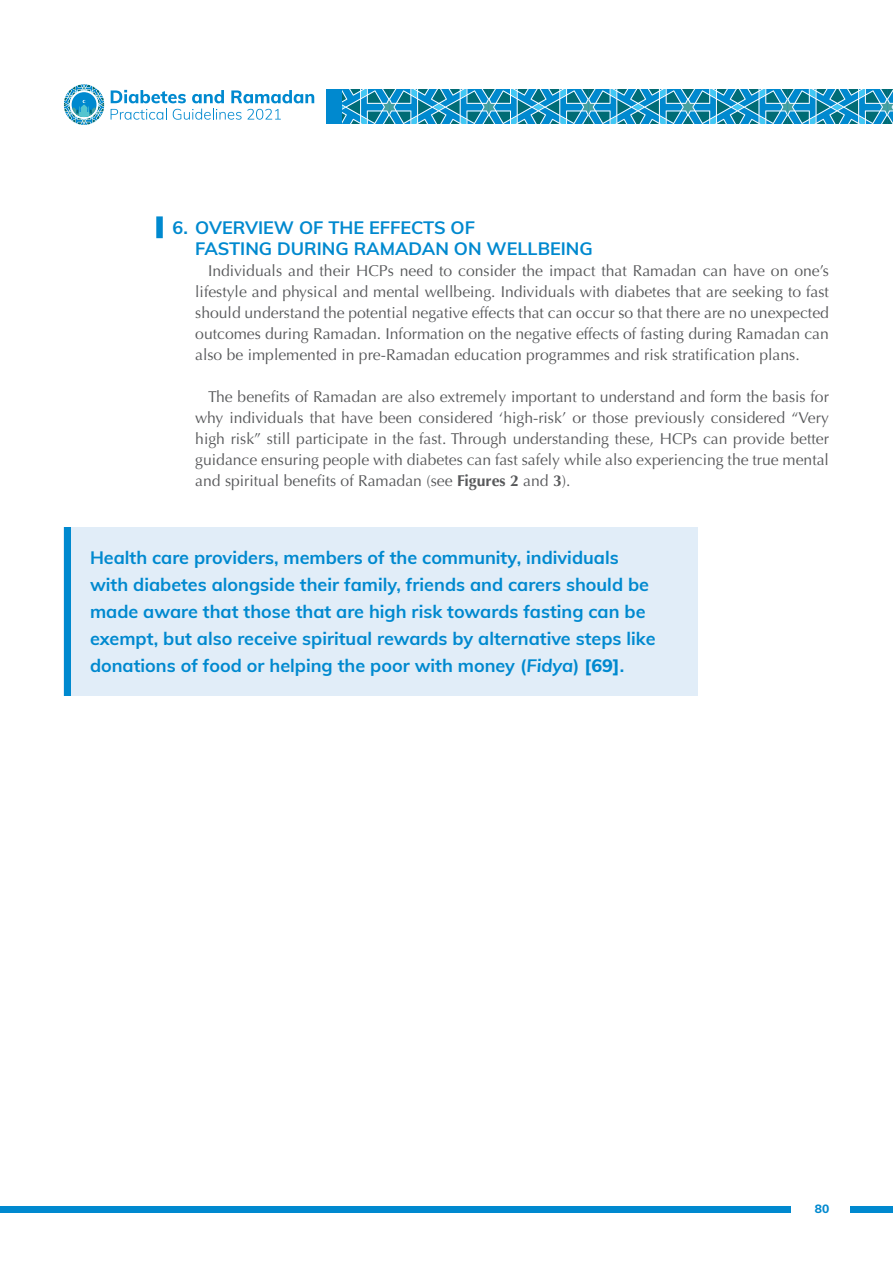
<style>
.page{position:relative;width:893px;height:1263px;background:#fff}
.page>*{position:absolute;margin:0;border:0;box-sizing:border-box;transform-origin:0 0}
.HL_Box_Text_2{font:700 18px/27px "Muli";color:#0089cf}
.t1{font:15.75px/21px "Optima";color:#57585a;text-align:justify}
.t2{font:800 12px "Muli";color:#0089cf}
.s1{font-weight:900;font-size:21px}
.s2{font-weight:700}
.s3{font-style:italic}
.s4{font-weight:800}
</style>
<div class="page">
<div style="left:326px;top:89px;width:567px;height:34px;background:#0089cf"></div>
<div style="left:0;top:1206px;width:790px;height:7px;background:#0089cf"></div>
<div style="left:850px;top:1206px;width:43px;height:7px;background:#0089cf"></div>
<svg style="left:342px;top:89px;width:551px;height:34px"></svg>
<svg style="left:64px;top:84px;width:40px;height:41px"></svg>
<svg style="left:111px;top:109px;width:56px;height:11px"></svg>
<svg style="left:173px;top:109px;width:108px;height:11px"></svg>
<svg style="left:111px;top:90px;width:75px;height:13px"></svg>
<svg style="left:192px;top:90px;width:32px;height:13px"></svg>
<svg style="left:231px;top:90px;width:83px;height:13px"></svg>
<div style="left:64px;top:527px;width:634px;height:168px;background:#e1edf8"></div>
<div style="left:64px;top:527px;width:7px;height:168px;background:#0089cf"></div>
<p class="HL_Box_Text_2" style="left:195px;top:216px;width:399px;line-height:21px;text-indent:-39px"><span class="s1">|</span> 6. OVERVIEW OF THE EFFECTS OF<br>FASTING DURING RAMADAN ON WELLBEING</p>
<p class="t1" style="left:195px;top:260px;width:635px;text-indent:13px">Individuals and their HCPs need to consider the impact that Ramadan can have on one’s lifestyle and physical and mental wellbeing. Individuals with diabetes that are seeking to fast should understand the potential negative effects that can occur so that there are no unexpected outcomes during Ramadan. Information on the negative effects of fasting during Ramadan can also be implemented in pre-Ramadan education programmes and risk stratification plans.</p>
<p class="t1" style="left:195px;top:386px;width:635px;text-indent:13px">The benefits of Ramadan are also extremely important to understand and form the basis for why individuals that have been considered ‘high-risk’ or those previously considered “Very high risk” still participate in the fast. Through understanding these, HCPs can provide better guidance ensuring people with diabetes can fast safely while also experiencing the true mental and spiritual benefits of Ramadan (see <span class="s2">Figures 2</span> and <span class="s2">3</span>).</p>
<p class="HL_Box_Text_2" style="left:90px;top:543px;width:567px">Health care providers, members of the community, individuals with diabetes alongside their family, friends and carers should be made aware that those that are high risk towards fasting can be exempt, but also receive spiritual rewards by alternative steps like donations of food or helping the poor with money (<span class="s3">Fidya</span>) <span class="s4">[69]</span>.</p>
<p class="t2" style="left:815px;top:1200px;width:16px">80</p>
</div>
